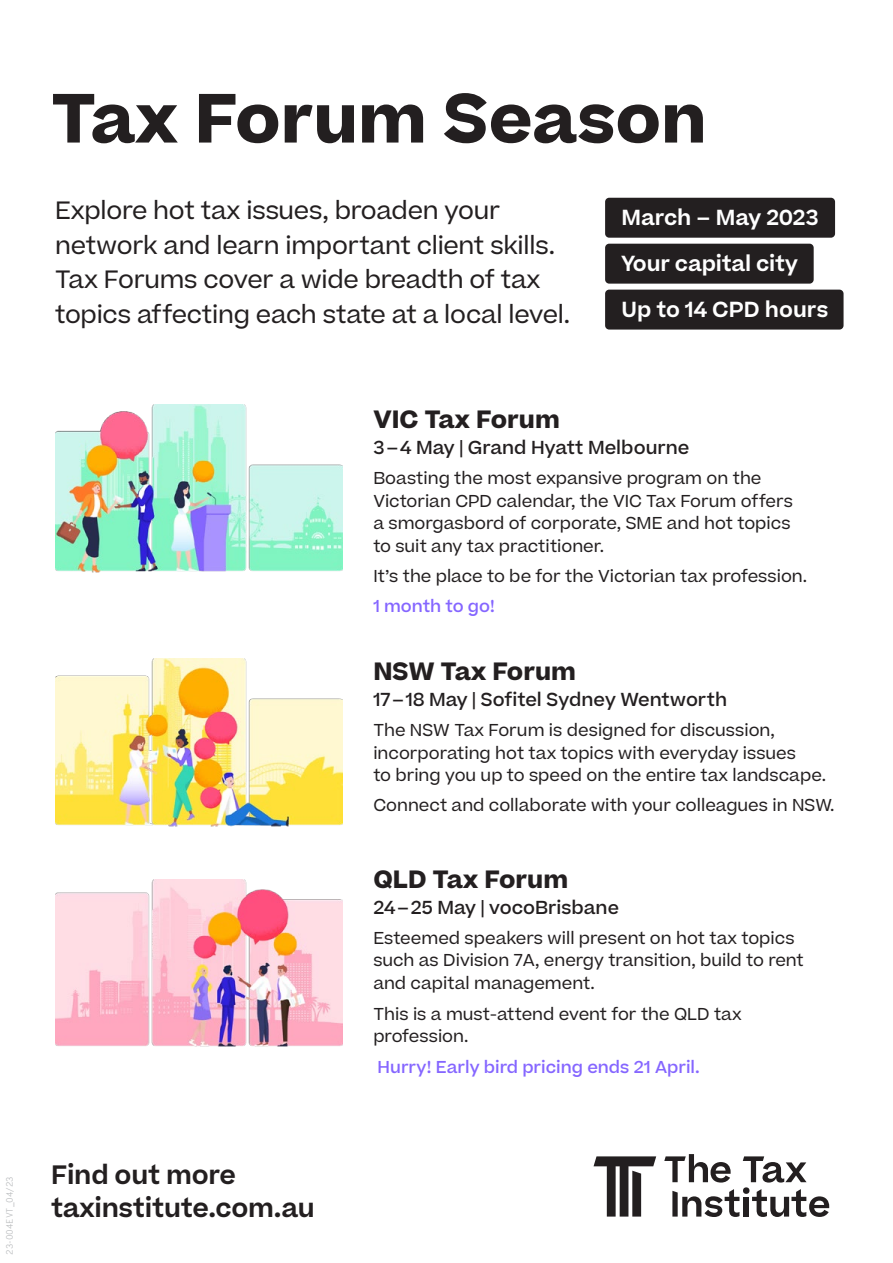
<style>
.page{position:relative;width:893px;height:1263px;background:#fff}
.page>*{position:absolute;margin:0;border:0;box-sizing:border-box;transform-origin:0 0}
.t1{font:700 66.6px "Beatrice";color:#231f20}
.t2{font:600 25.5px/33px "Beatrice";letter-spacing:-.01em;color:#231f20}
.t3{font:24px/34.5px "Beatrice";letter-spacing:-.01em;color:#231f20}
.t4{font:700 24px "Beatrice";color:#231f20}
.t5{font:600 20.85px "Beatrice";letter-spacing:-.005em;color:#fff}
.t6{font:500 18px "Beatrice";color:#231f20}
.t7{font:16.5px/22.5px "Beatrice";color:#231f20}
.t8{font:500 16.5px "Beatrice";color:#8566ff}
.t9{font:300 9px "Overpass";color:#bcbec0}
.s1{font-size:17.55px}
</style>
<div class="page">
<svg style="left:672px;top:1189px;width:67px;height:28px"></svg>
<div style="left:743px;top:1187px;width:6px;height:7px;background:#231f20;border-radius:50%"></div>
<div style="left:743px;top:1197px;width:6px;height:19px;background:#231f20"></div>
<svg style="left:752px;top:1189px;width:77px;height:28px"></svg>
<svg style="left:664px;top:1154px;width:67px;height:28px"></svg>
<svg style="left:743px;top:1156px;width:64px;height:26px"></svg>
<svg style="left:593px;top:1156px;width:63px;height:60px"></svg>
<div style="left:605px;top:198px;width:230px;height:40px;background:#231f20;border-radius:4px"></div>
<div style="left:605px;top:244px;width:209px;height:40px;background:#231f20;border-radius:4px"></div>
<div style="left:605px;top:290px;width:238px;height:40px;background:#231f20;border-radius:4px"></div>
<img style="left:55px;top:404px;width:288px;height:169px">
<img style="left:55px;top:658px;width:288px;height:169px">
<img style="left:55px;top:879px;width:288px;height:168px">
<p class="t9" style="left:3px;top:1255px;width:80px;rotate:-90deg">23-004EVT_04/23</p>
<h1 class="t1" style="left:51px;top:73px;width:658px">Tax Forum Season</h1>
<h3 class="t3" style="left:55px;top:193px;width:516px">Explore hot tax issues, broaden your network and learn important client skills.<br>Tax Forums cover a wide breadth of tax topics affecting each state at a local level.</h3>
<p class="t5" style="left:621px;top:204px;width:199px">March – May 2023</p>
<p class="t5" style="left:621px;top:250px;width:178px">Your capital city</p>
<p class="t5" style="left:621px;top:296px;width:209px">Up to 14 CPD hours</p>
<h3 class="t4" style="left:373px;top:403px;width:188px">VIC Tax Forum</h3>
<p class="t6" style="left:373px;top:435px;width:318px">3–4 May | Grand Hyatt Melbourne</p>
<p class="t7" style="left:373px;top:467px;width:421px">Boasting the most expansive program on the Victorian CPD calendar, the VIC Tax Forum offers a smorgasbord of corporate, SME and hot topics to suit any tax practitioner.</p>
<p class="t7" style="left:373px;top:564px;width:435px">It’s the place to be for the Victorian tax profession.</p>
<p class="t8" style="left:373px;top:595px;width:123px">1 month to go!</p>
<h3 class="t4" style="left:373px;top:655px;width:204px">NSW Tax Forum</h3>
<p class="t6" style="left:373px;top:687px;width:355px">17–18 May | Sofitel Sydney Wentworth</p>
<p class="t7" style="left:373px;top:719px;width:454px">The NSW Tax Forum is designed for discussion, incorporating hot tax topics with everyday issues<br>to bring you up to speed on the entire tax landscape.</p>
<p class="t7" style="left:373px;top:794px;width:463px">Connect and collaborate with your colleagues in NSW.</p>
<h2 class="t2" style="left:51px;top:1158px;width:265px">Find out more taxinstitute.com.au</h2>
<h3 class="t4" style="left:373px;top:863px;width:196px">QLD Tax Forum</h3>
<p class="t6" style="left:373px;top:895px;width:247px">24–25 May | vocoBrisban<span class="s1">e</span></p>
<p class="t7" style="left:373px;top:926px;width:432px">Esteemed speakers will present on hot tax topics such as Division 7A, energy transition, build to rent and capital management.</p>
<p class="t7" style="left:373px;top:1002px;width:370px">This is a must-attend event for the QLD tax profession.</p>
<p class="t8" style="left:378px;top:1056px;width:324px">Hurry! Early bird pricing ends 21 April.</p>
</div>
